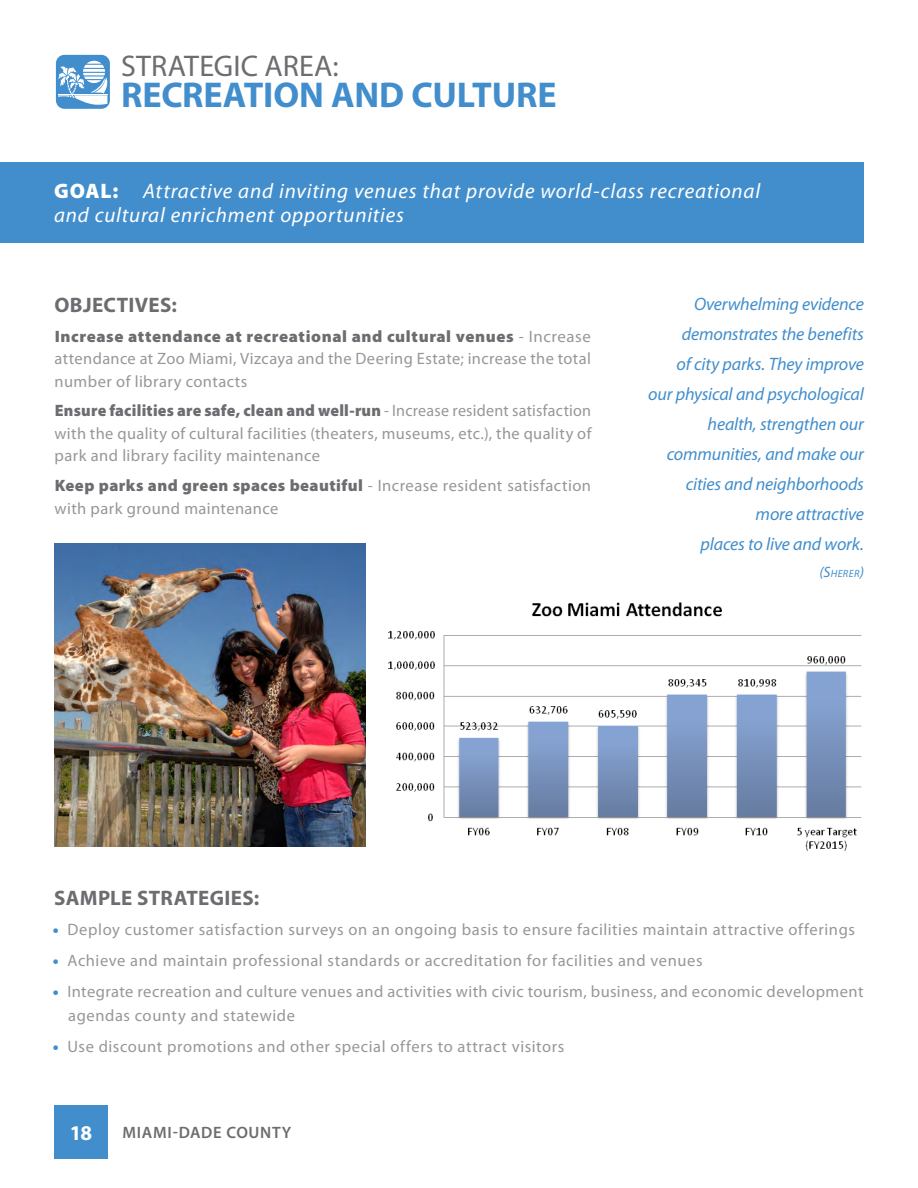
<style>
.page{position:relative;width:918px;height:1188px;background:#fff}
.page>*{position:absolute;margin:0;border:0;box-sizing:border-box;transform-origin:0 0}
.PopUps_Nested{font:700 36px "Myriad Pro";letter-spacing:-.005em;color:#428ecc}
.t1{font:30px "Myriad Pro";letter-spacing:.005em;color:#6c6d70}
.PopUps_Nested-2{font:italic 21px/24px "Myriad Pro";letter-spacing:.04em;color:#fff}
.Text{font:700 21px "Myriad Pro";letter-spacing:.015em;color:#6c6d70}
.t2{font:700 21px "Myriad Pro";color:#fff}
.Text-2{font:italic 18px/30px "Myriad Pro";letter-spacing:-.01em;color:#428ecc;text-align:right}
.Text-3{font:16.5px/22.5px "Myriad Pro";letter-spacing:.03em;color:#95979a;text-align:justify}
.Text-4{font:600 16.5px "Myriad Pro";letter-spacing:.04em;color:#6c6d70}
.Text-5{font:italic 10.5px "Myriad Pro";letter-spacing:.03em;color:#428ecc}
.s1{font-weight:900;font-style:normal}
.s2{font-weight:900;color:#6c6d70}
.s3{font-size:15px}
.s4{font-weight:900;color:#428ecc}
</style>
<div class="page">
<div style="left:0;top:162px;width:864px;height:81px;background:#428ecc"></div>
<img style="left:54px;top:543px;width:312px;height:304px">
<img style="left:388px;top:602px;width:474px;height:249px">
<div style="left:54px;top:1105px;width:54px;height:54px;background:#428ecc"></div>
<div style="left:56px;top:55px;width:54px;height:54px;background:#428ecc;border-radius:9px"></div>
<svg style="left:58px;top:61px;width:50px;height:46px"></svg>
<p class="t1" style="left:121px;top:47px;width:219px">STRATEGIC AREA:</p>
<p class="PopUps_Nested" style="left:121px;top:72px;width:437px">RECREATION AND CULTURE</p>
<p class="PopUps_Nested-2" style="left:54px;top:179px;width:708px"><span class="s1">GOAL:</span> Attractive and inviting venues that provide world-class recreational and cultural enrichment opportunities</p>
<p class="Text" style="left:54px;top:291px;width:124px">OBJECTIVES:</p>
<p class="Text-3" style="left:55px;top:325px;width:538px"><span class="s2">Increase attendance at recreational and cultural venues</span> - Increase attendance at Zoo Miami, Vizcaya and the Deering Estate; increase the total number of library contacts</p>
<p class="Text-3" style="left:54px;top:399px;width:539px"><span class="s2">Ensure facilities are safe, clean and well-run</span> - Increase resident satisfaction with the quality of cultural facilities (theaters, museums, etc.), the quality of park and library facility maintenance</p>
<p class="Text-3" style="left:54px;top:474px;width:538px"><span class="s2">Keep parks and green spaces beautiful</span> - Increase resident satisfaction with park ground maintenance</p>
<p class="Text-2" style="left:648px;top:288px;width:217px">Overwhelming evidence demonstrates the benefits<br>of city parks. They improve our physical and psychological health, strengthen our communities, and make our cities and neighborhoods</p>
<p class="Text-2" style="left:701px;top:498px;width:165px">more attractive<br>places to live and work.</p>
<p class="Text-5" style="left:819px;top:567px;width:46px"><span class="s3">(S</span>HERER<span class="s3">)</span></p>
<p class="Text" style="left:54px;top:884px;width:207px">SAMPLE STRATEGIES:</p>
<p class="Text-3" style="left:53px;top:918px;width:804px"><span class="s4">•</span> Deploy customer satisfaction surveys on an ongoing basis to ensure facilities maintain attractive offerings</p>
<p class="Text-3" style="left:53px;top:949px;width:651px"><span class="s4">•</span> Achieve and maintain professional standards or accreditation for facilities and venues</p>
<p class="Text-3" style="left:68px;top:979px;width:797px;line-height:24px;text-indent:-15px"><span class="s4">•</span> Integrate recreation and culture venues and activities with civic tourism, business, and economic development agendas county and statewide</p>
<p class="Text-3" style="left:53px;top:1035px;width:513px"><span class="s4">•</span> Use discount promotions and other special offers to attract visitors</p>
<p class="t2" style="left:70px;top:1119px;width:24px">18</p>
<p class="Text-4" style="left:123px;top:1122px;width:170px">MIAMI-DADE COUNTY</p>
</div>
